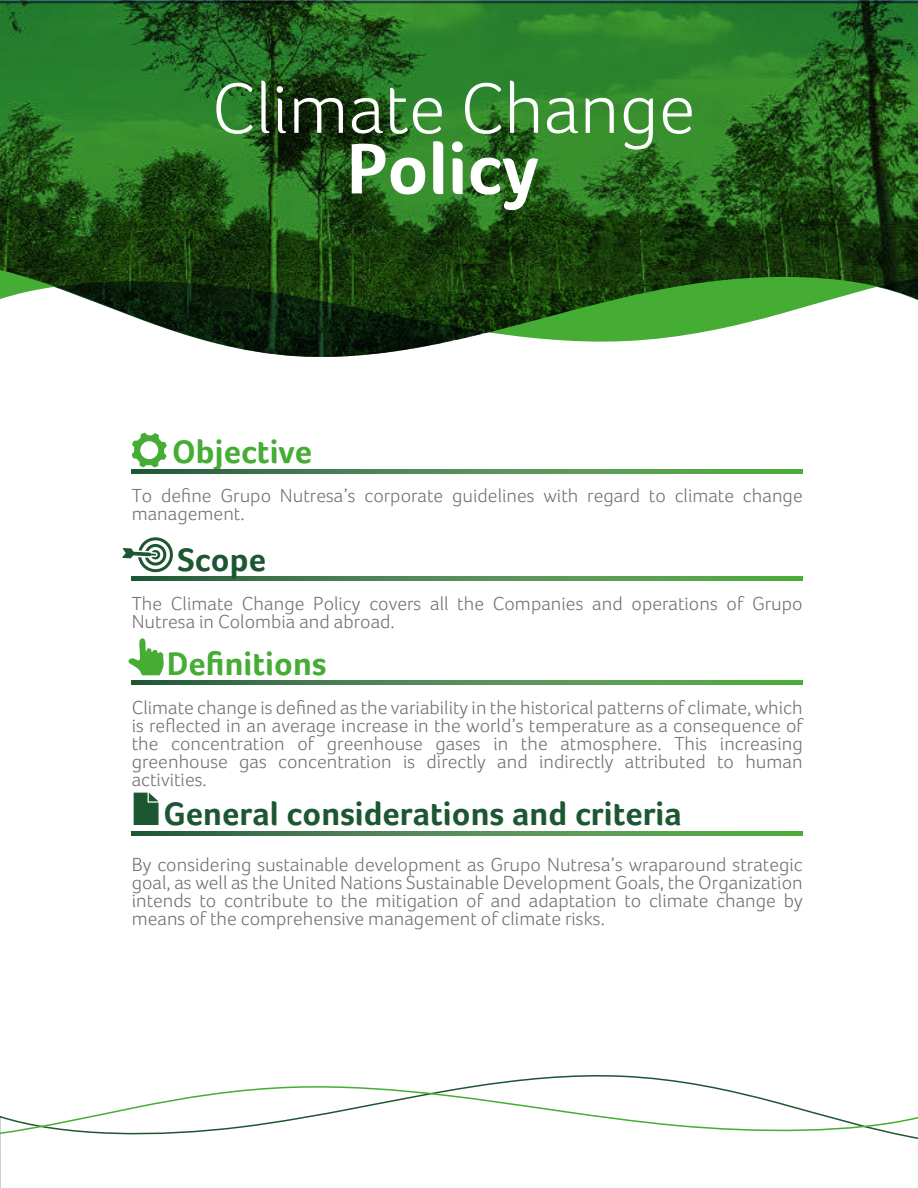
<style>
.page{position:relative;width:918px;height:1188px;background:#fff}
.page>*{position:absolute;margin:0;border:0;box-sizing:border-box;transform-origin:0 0}
.t1{font:300 73.65px "Foco";color:#fff}
.t2{font:700 73.65px "Foco";color:#fff}
.t3{font:700 33.6px "Foco";color:#1c5732}
.t4{font:700 33.6px "Foco";color:#45ac34}
.t5{font:300 19.5px/18px "Foco";color:#706f6f}
</style>
<div class="page">
<img style="left:0;top:0;width:918px;height:357px">
<svg style="left:472px;top:1075px;width:237px;height:11px"></svg>
<svg style="left:0;top:1086px;width:918px;height:101px"></svg>
<hr style="left:0;top:1187px;width:918px;height:1px;background:#616160">
<svg style="left:132px;top:469px;width:671px;height:5px"></svg>
<svg style="left:132px;top:681px;width:671px;height:4px"></svg>
<svg style="left:132px;top:576px;width:671px;height:4px"></svg>
<svg style="left:132px;top:832px;width:671px;height:4px"></svg>
<svg style="left:132px;top:433px;width:35px;height:35px"></svg>
<svg style="left:134px;top:793px;width:25px;height:32px"></svg>
<svg style="left:128px;top:638px;width:36px;height:37px"></svg>
<svg style="left:122px;top:537px;width:51px;height:36px"></svg>
<h1 class="t1" style="left:212px;top:66px;width:485px">Climate Change</h1>
<h1 class="t2" style="left:347px;top:125px;width:193px">Policy</h1>
<h2 class="t4" style="left:172px;top:432px;width:142px">Objective</h2>
<p class="t5" style="left:132px;top:486px;width:672px">To define Grupo Nutresa’s corporate guidelines with regard to climate change management.</p>
<h2 class="t3" style="left:178px;top:540px;width:90px">Scope</h2>
<p class="t5" style="left:132px;top:594px;width:672px">The Climate Change Policy covers all the Companies and operations of Grupo<br>Nutresa in Colombia and abroad.</p>
<h2 class="t4" style="left:167px;top:644px;width:161px">Definitions</h2>
<p class="t5" style="left:132px;top:698px;width:673px;text-align:justify">Climate change is defined as the variability in the historical patterns of climate, which is reflected in an average increase in the world’s temperature as a consequence of the concentration of greenhouse gases in the atmosphere. This increasing greenhouse gas concentration is directly and indirectly attributed to human activities.</p>
<h2 class="t3" style="left:164px;top:794px;width:520px">General considerations and criteria</h2>
<p class="t5" style="left:132px;top:856px;width:673px;text-align:justify">By considering sustainable development as Grupo Nutresa’s wraparound strategic goal, as well as the United Nations Sustainable Development Goals, the Organization intends to contribute to the mitigation of and adaptation to climate change by means of the comprehensive management of climate risks.</p>
</div>
